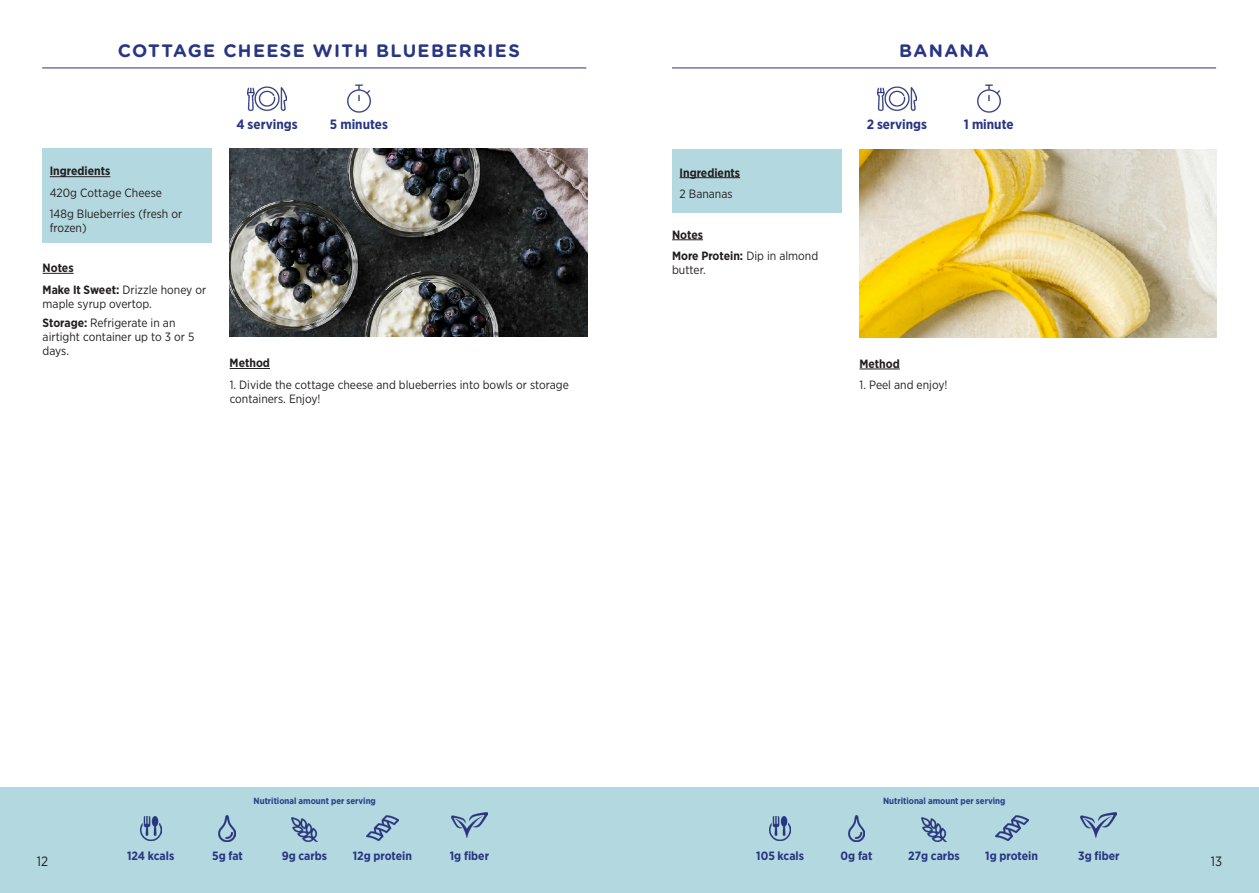
<style>
.page{position:relative;width:1259px;height:893px;background:#fff}
.page>*{position:absolute;margin:0;border:0;box-sizing:border-box;transform-origin:0 0}
.t1{font:700 18px "Gotham Rounded";letter-spacing:.075em;color:#273583}
.t2{font:700 13.5px "Gotham Narrow";color:#273583}
.t3{font:13.5px "Gotham Narrow";color:#231f20}
.t4{font:12px/14.4px "Gotham Narrow";color:#231f20}
.t5{font:700 12px "Gotham Narrow";color:#273583}
.t6{font:700 12px "Gotham Narrow";color:#231f20}
.t7{font:700 9px "Gotham Narrow";color:#24408a}
.s1{font-weight:400}
.s2{font-weight:700}
</style>
<div class="page">
<div style="left:0;top:788px;width:1259px;height:105px;background:#b4d8df"></div>
<img style="left:140px;top:816px;width:21px;height:24px">
<img style="left:769px;top:816px;width:22px;height:24px">
<img style="left:219px;top:815px;width:16px;height:26px">
<img style="left:848px;top:815px;width:17px;height:26px">
<img style="left:292px;top:817px;width:25px;height:24px">
<img style="left:921px;top:817px;width:25px;height:24px">
<img style="left:451px;top:813px;width:36px;height:25px">
<img style="left:1081px;top:813px;width:35px;height:25px">
<img style="left:366px;top:815px;width:33px;height:25px">
<img style="left:995px;top:815px;width:33px;height:25px">
<hr style="left:42px;top:68px;width:544px;height:1px;background:#273583">
<img style="left:248px;top:86px;width:38px;height:25px">
<img style="left:347px;top:84px;width:24px;height:29px">
<div style="left:42px;top:148px;width:170px;height:94px;background:#b4d8df"></div>
<img style="left:230px;top:148px;width:357px;height:188px">
<hr style="left:50px;top:176px;width:60px;height:1px;background:#231f20">
<hr style="left:43px;top:273px;width:31px;height:1px;background:#231f20">
<hr style="left:672px;top:239px;width:31px;height:1px;background:#231f20">
<hr style="left:230px;top:368px;width:40px;height:1px;background:#231f20">
<hr style="left:672px;top:68px;width:544px;height:1px;background:#273583">
<img style="left:877px;top:86px;width:39px;height:25px">
<img style="left:977px;top:84px;width:24px;height:29px">
<div style="left:672px;top:149px;width:169px;height:64px;background:#b4d8df"></div>
<img style="left:859px;top:149px;width:357px;height:188px">
<hr style="left:679px;top:177px;width:61px;height:1px;background:#231f20">
<hr style="left:859px;top:369px;width:41px;height:1px;background:#231f20">
<p class="t1" style="left:118px;top:37px;width:403px">COTTAGE CHEESE WITH BLUEBERRIES</p>
<p class="t6" style="left:50px;top:164px;width:62px">Ingredients</p>
<p class="t4" style="left:50px;top:185px;width:114px">420g Cottage Cheese</p>
<p class="t4" style="left:50px;top:206px;width:134px">148g Blueberries (fresh or frozen)</p>
<p class="t2" style="left:236px;top:115px;width:63px">4 servings</p>
<p class="t2" style="left:330px;top:115px;width:59px">5 minutes</p>
<p class="t6" style="left:679px;top:165px;width:62px">Ingredients</p>
<p class="t4" style="left:679px;top:186px;width:54px">2 Bananas</p>
<p class="t6" style="left:672px;top:227px;width:32px">Notes</p>
<p class="t6" style="left:672px;top:248px;width:148px">More Protein: <span class="s1">Dip in almond</span></p>
<p class="t6" style="left:43px;top:260px;width:32px">Notes</p>
<p class="t4" style="left:672px;top:263px;width:35px">butter.</p>
<p class="t4" style="left:43px;top:282px;width:165px"><span class="s2">Make It Sweet:</span> Drizzle honey or maple syrup overtop.</p>
<p class="t4" style="left:43px;top:315px;width:153px"><span class="s2">Storage:</span> Refrigerate in an airtight container up to 3 or 5 days.</p>
<p class="t6" style="left:230px;top:355px;width:42px">Method</p>
<p class="t4" style="left:230px;top:377px;width:340px">1. Divide the cottage cheese and blueberries into bowls or storage containers. Enjoy!</p>
<p class="t1" style="left:899px;top:37px;width:91px">BANANA</p>
<p class="t2" style="left:866px;top:115px;width:62px">2 servings</p>
<p class="t2" style="left:964px;top:115px;width:51px">1 minute</p>
<p class="t6" style="left:859px;top:356px;width:42px">Method</p>
<p class="t4" style="left:859px;top:378px;width:89px">1. Peel and enjoy!</p>
<p class="t7" style="left:254px;top:795px;width:124px">Nutritional amount per serving</p>
<p class="t7" style="left:883px;top:795px;width:124px">Nutritional amount per serving</p>
<p class="t5" style="left:127px;top:848px;width:49px">124 kcals</p>
<p class="t5" style="left:212px;top:848px;width:32px">5g fat</p>
<p class="t5" style="left:282px;top:848px;width:47px">9g carbs</p>
<p class="t5" style="left:353px;top:848px;width:61px">12g protein</p>
<p class="t5" style="left:450px;top:848px;width:41px">1g fiber</p>
<p class="t5" style="left:756px;top:848px;width:49px">105 kcals</p>
<p class="t5" style="left:840px;top:848px;width:33px">0g fat</p>
<p class="t5" style="left:908px;top:848px;width:53px">27g carbs</p>
<p class="t5" style="left:985px;top:848px;width:54px">1g protein</p>
<p class="t5" style="left:1078px;top:848px;width:43px">3g fiber</p>
<p class="t3" style="left:37px;top:852px;width:13px">12</p>
<p class="t3" style="left:1210px;top:852px;width:13px">13</p>
</div>
